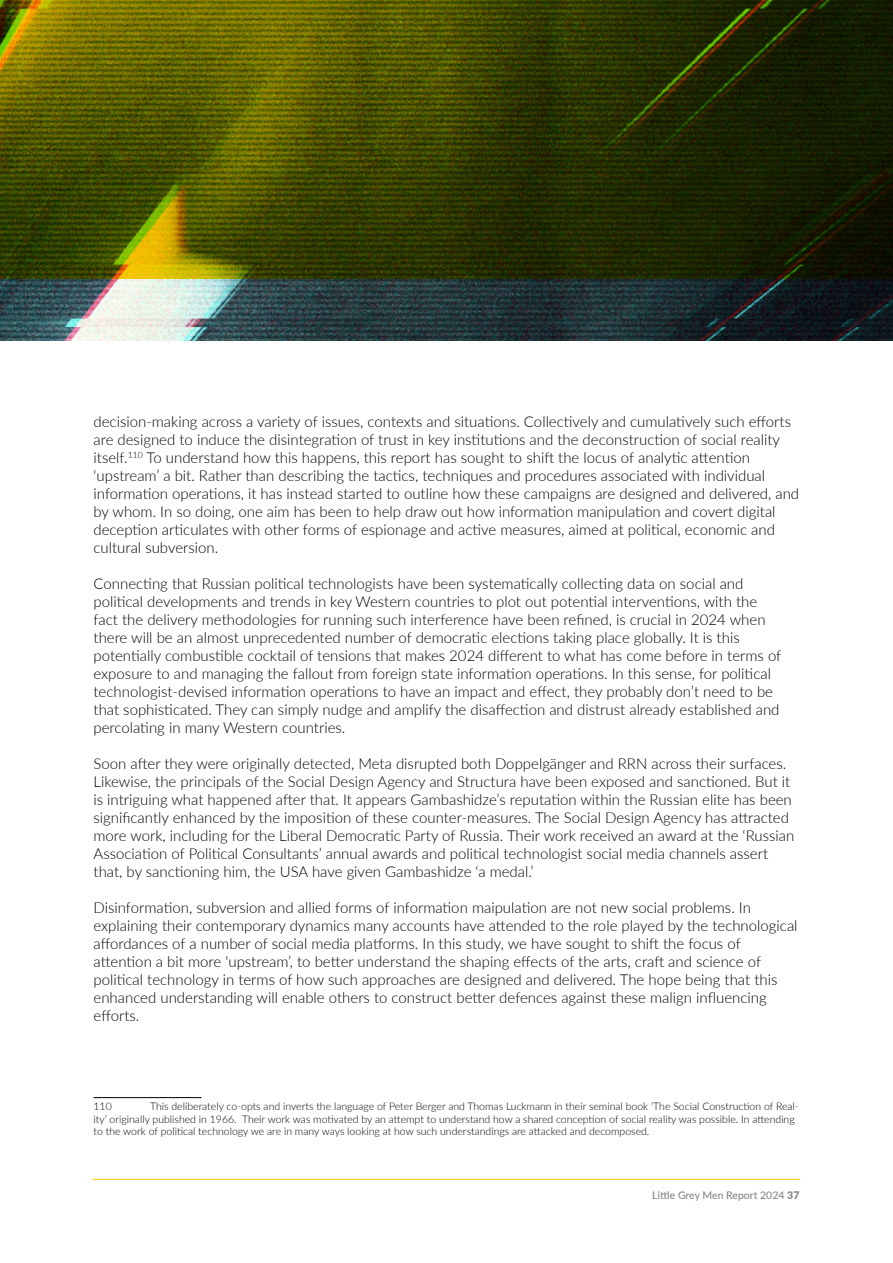
<style>
.page{position:relative;width:893px;height:1263px;background:#fff}
.page>*{position:absolute;margin:0;border:0;box-sizing:border-box;transform-origin:0 0}
.t1{font:300 15px/18px "Lato";color:#000}
.t2{font:300 10.5px/12.6px "Lato";color:#000}
.t3{font:500 10.5px "Lato";color:#878787}
.s1{font-weight:900}
</style>
<div class="page">
<hr style="left:93px;top:1179px;width:707px;height:1px;background:#fc0">
<hr style="left:94px;top:1097px;width:108px;height:1px;background:#000">
<img style="left:0;top:279px;width:893px;height:61px">
<svg style="left:0;top:0;width:893px;height:279px;background:#3b4100"></svg>
<p class="t1" style="left:94px;top:412px;width:707px">decision-making across a variety of issues, contexts and situations. Collectively and cumulatively such efforts are designed to induce the disintegration of trust in key institutions and the deconstruction of social reality itself.<sup>110</sup> To understand how this happens, this report has sought to shift the locus of analytic attention ‘upstream’ a bit. Rather than describing the tactics, techniques and procedures associated with individual information operations, it has instead started to outline how these campaigns are designed and delivered, and by whom. In so doing, one aim has been to help draw out how information manipulation and covert digital deception articulates with other forms of espionage and active measures, aimed at political, economic and cultural subversion.</p>
<p class="t1" style="left:94px;top:574px;width:689px">Connecting that Russian political technologists have been systematically collecting data on social and political developments and trends in key Western countries to plot out potential interventions, with the fact the delivery methodologies for running such interference have been refined, is crucial in 2024 when there will be an almost unprecedented number of democratic elections taking place globally. It is this potentially combustible cocktail of tensions that makes 2024 different to what has come before in terms of exposure to and managing the fallout from foreign state information operations. In this sense, for political technologist-devised information operations to have an impact and effect, they probably don’t need to be that sophisticated. They can simply nudge and amplify the disaffection and distrust already established and percolating in many Western countries.</p>
<p class="t1" style="left:94px;top:754px;width:702px">Soon after they were originally detected, Meta disrupted both Doppelgänger and RRN across their surfaces.<br>Likewise, the principals of the Social Design Agency and Structura have been exposed and sanctioned. But it is intriguing what happened after that. It appears Gambashidze’s reputation within the Russian elite has been significantly enhanced by the imposition of these counter-measures. The Social Design Agency has attracted more work, including for the Liberal Democratic Party of Russia. Their work received an award at the ‘Russian Association of Political Consultants’ annual awards and political technologist social media channels assert that, by sanctioning him, the USA have given Gambashidze ‘a medal.’</p>
<p class="t1" style="left:94px;top:898px;width:705px">Disinformation, subversion and allied forms of information maipulation are not new social problems. In explaining their contemporary dynamics many accounts have attended to the role played by the technological affordances of a number of social media platforms. In this study, we have sought to shift the focus of attention a bit more ‘upstream’, to better understand the shaping effects of the arts, craft and science of political technology in terms of how such approaches are designed and delivered. The hope being that this enhanced understanding will enable others to construct better defences against these malign influencing efforts.</p>
<p class="t2" style="left:94px;top:1100px;width:707px;text-indent:57px">This deliberately co-opts and inverts the language of Peter Berger and Thomas Luckmann in their seminal book ‘The Social Construction of Real&shy;ity’ originally published in 1966. Their work was motivated by an attempt to understand how a shared conception of social reality was possible. In attending to the work of political technology we are in many ways looking at how such understandings are attacked and decomposed.</p>
<p class="t2" style="left:94px;top:1100px;width:20px">110</p>
<p class="t3" style="left:652px;top:1188px;width:149px">Little Grey Men Report 2024 <span class="s1">37</span></p>
</div>
